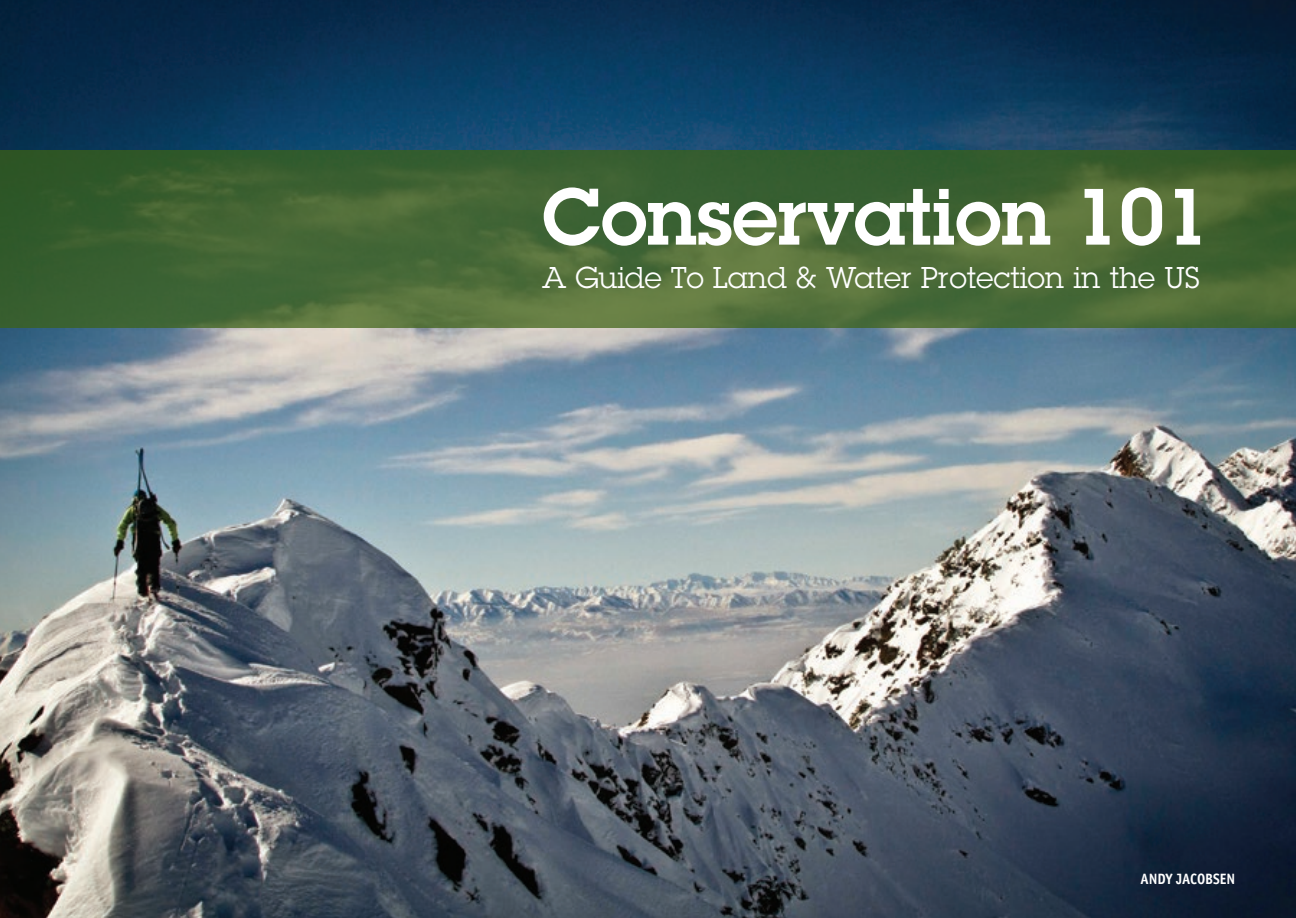
<style>
.page{position:relative;width:1296px;height:918px;background:#fff}
.page>*{position:absolute;margin:0;border:0;box-sizing:border-box;transform-origin:0 0}
.headline_regular{font:600 78px "Lubalin Graph";color:#fff}
.headline_regular-2{font:29.4px "Lubalin Graph";letter-spacing:.005em;color:#fff}
.PHOTO_credit_reverse{font:700 15px "Officina Sans";letter-spacing:-.005em;color:#fff;scale:.93 1}
</style>
<div class="page">
<img style="left:0;top:0;width:1296px;height:918px">
<svg style="left:0;top:150px;width:1296px;height:177px;background:#456735"></svg>
<p class="headline_regular" style="left:542px;top:165px;width:669px">Conservation 101</p>
<p class="headline_regular-2" style="left:542px;top:260px;width:659px">A Guide To Land &amp; Water Protection in the US</p>
<p class="PHOTO_credit_reverse" style="left:1140px;top:870px;width:103px">ANDY JACOBSEN</p>
</div>
